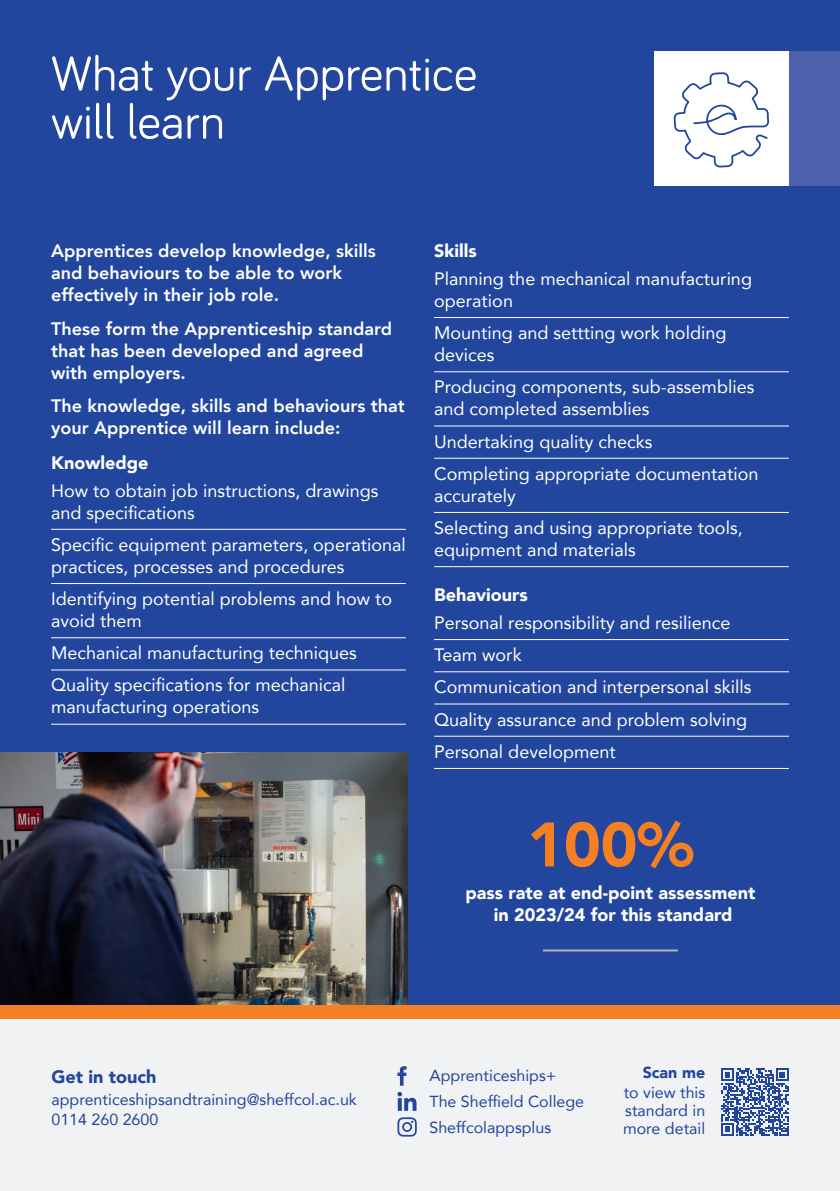
<style>
.page{position:relative;width:840px;height:1191px;background:#fff}
.page>*{position:absolute;margin:0;border:0;box-sizing:border-box;transform-origin:0 0}
.Avenir_10_12_1_5spa_-_white{font:900 62px "Avenir";color:#f57f21}
.t1{font:50px/48px "Bariol";color:#fff}
.Bullets_rule_below_-_Avenir_9_11_2spa_wh{font:18px/22px "Avenir";color:#fff}
.Intro_-_Avenir_Heavy_12_14_3spa_-_white{font:800 18px/22px "Avenir";color:#fff}
.Avenir_10_12_1_5spa_-_white-2{font:900 18px/22px "Avenir";color:#fff;text-align:center}
.t2{font:18px/27.6px "Avenir";color:#22469d}
.Bullet_heading_-_Avenir_Black_9_11_5_2sp{font:900 18px "Avenir";color:#fff}
.t3{font:900 18px "Avenir";color:#22469d}
.to_view_our_standards{font:16px/25.6px "Avenir";color:#22469d}
.Scan_me{font:900 16px "Avenir";color:#22469d}
</style>
<div class="page">
<div style="left:0;top:0;width:839px;height:1005px;background:#22469d"></div>
<div style="left:788px;top:51px;width:51px;height:135px;background:#4d60ac"></div>
<div style="left:653px;top:51px;width:135px;height:135px;background:#fff"></div>
<hr style="left:542px;top:949px;width:135px;height:2px;background:#b2b3b7">
<img style="left:0;top:753px;width:408px;height:252px">
<svg style="left:673px;top:72px;width:96px;height:96px"></svg>
<hr style="left:51px;top:529px;width:354px;height:1px;background:#fff">
<hr style="left:51px;top:583px;width:354px;height:1px;background:#fff">
<hr style="left:51px;top:637px;width:354px;height:1px;background:#fff">
<hr style="left:51px;top:669px;width:354px;height:1px;background:#fff">
<hr style="left:51px;top:723px;width:354px;height:1px;background:#fff">
<hr style="left:434px;top:317px;width:354px;height:1px;background:#fff">
<hr style="left:434px;top:371px;width:354px;height:1px;background:#fff">
<hr style="left:434px;top:425px;width:354px;height:1px;background:#fff">
<hr style="left:434px;top:458px;width:354px;height:1px;background:#fff">
<hr style="left:434px;top:512px;width:354px;height:1px;background:#fff">
<hr style="left:434px;top:566px;width:354px;height:1px;background:#fff">
<hr style="left:434px;top:639px;width:354px;height:1px;background:#fff">
<hr style="left:434px;top:671px;width:354px;height:1px;background:#fff">
<hr style="left:434px;top:703px;width:354px;height:1px;background:#fff">
<hr style="left:434px;top:735px;width:354px;height:1px;background:#fff">
<hr style="left:434px;top:768px;width:354px;height:1px;background:#fff">
<div style="left:0;top:1009px;width:839px;height:182px;background:#f1f2f3"></div>
<svg style="left:397px;top:1066px;width:9px;height:19px"></svg>
<svg style="left:397px;top:1091px;width:19px;height:19px"></svg>
<svg style="left:397px;top:1117px;width:19px;height:19px"></svg>
<div style="left:0;top:1005px;width:839px;height:13px;background:#f57f21"></div>
<svg style="left:721px;top:1068px;width:68px;height:68px"></svg>
<h2 class="t1" style="left:51px;top:47px;width:427px">What your Apprentice will learn</h2>
<p class="Intro_-_Avenir_Heavy_12_14_3spa_-_white" style="left:51px;top:240px;width:326px">Apprentices develop knowledge, skills and behaviours to be able to work effectively in their job role.</p>
<p class="Intro_-_Avenir_Heavy_12_14_3spa_-_white" style="left:51px;top:317px;width:342px">These form the Apprenticeship standard that has been developed and agreed with employers.</p>
<p class="Intro_-_Avenir_Heavy_12_14_3spa_-_white" style="left:51px;top:395px;width:355px">The knowledge, skills and behaviours that your Apprentice will learn include:</p>
<p class="Bullet_heading_-_Avenir_Black_9_11_5_2sp" style="left:51px;top:447px;width:99px">Knowledge</p>
<p class="Bullets_rule_below_-_Avenir_9_11_2spa_wh" style="left:51px;top:479px;width:329px">How to obtain job instructions, drawings and specifications</p>
<p class="Bullets_rule_below_-_Avenir_9_11_2spa_wh" style="left:51px;top:533px;width:356px">Specific equipment parameters, operational practices, processes and procedures</p>
<p class="Bullets_rule_below_-_Avenir_9_11_2spa_wh" style="left:51px;top:587px;width:342px">Identifying potential problems and how to avoid them</p>
<p class="Bullets_rule_below_-_Avenir_9_11_2spa_wh" style="left:51px;top:641px;width:307px">Mechanical manufacturing techniques</p>
<p class="Bullets_rule_below_-_Avenir_9_11_2spa_wh" style="left:51px;top:673px;width:296px">Quality specifications for mechanical manufacturing operations</p>
<p class="Bullet_heading_-_Avenir_Black_9_11_5_2sp" style="left:434px;top:235px;width:44px">Skills</p>
<p class="Bullets_rule_below_-_Avenir_9_11_2spa_wh" style="left:434px;top:267px;width:319px">Planning the mechanical manufacturing operation</p>
<p class="Bullets_rule_below_-_Avenir_9_11_2spa_wh" style="left:434px;top:321px;width:293px">Mounting and settting work holding devices</p>
<p class="Bullets_rule_below_-_Avenir_9_11_2spa_wh" style="left:434px;top:375px;width:321px">Producing components, sub-assemblies and completed assemblies</p>
<p class="Bullets_rule_below_-_Avenir_9_11_2spa_wh" style="left:434px;top:430px;width:220px">Undertaking quality checks</p>
<p class="Bullets_rule_below_-_Avenir_9_11_2spa_wh" style="left:434px;top:462px;width:325px">Completing appropriate documentation accurately</p>
<p class="Bullets_rule_below_-_Avenir_9_11_2spa_wh" style="left:434px;top:516px;width:310px">Selecting and using appropriate tools, equipment and materials</p>
<p class="Bullet_heading_-_Avenir_Black_9_11_5_2sp" style="left:434px;top:579px;width:95px">Behaviours</p>
<p class="Bullets_rule_below_-_Avenir_9_11_2spa_wh" style="left:434px;top:611px;width:298px">Personal responsibility and resilience</p>
<p class="Bullets_rule_below_-_Avenir_9_11_2spa_wh" style="left:434px;top:643px;width:89px">Team work</p>
<p class="Bullets_rule_below_-_Avenir_9_11_2spa_wh" style="left:434px;top:675px;width:318px">Communication and interpersonal skills</p>
<p class="Bullets_rule_below_-_Avenir_9_11_2spa_wh" style="left:434px;top:707px;width:314px">Quality assurance and problem solving</p>
<p class="Bullets_rule_below_-_Avenir_9_11_2spa_wh" style="left:434px;top:740px;width:183px">Personal development</p>
<p class="Avenir_10_12_1_5spa_-_white" style="left:527px;top:791px;width:168px">100%</p>
<p class="Avenir_10_12_1_5spa_-_white-2" style="left:465px;top:881px;width:291px">pass rate at end-point assessment in 2023/24 for this standard</p>
<p class="t2" style="left:83px;top:1059px;width:175px">Apprenticeships+<br>The Sheffield College</p>
<p class="t3" style="left:51px;top:1061px;width:106px">Get in touch</p>
<p class="to_view_our_standards" style="left:51px;top:1089px;width:307px;line-height:20px">apprenticeshipsandtraining@sheffcol.ac.uk<br>0114 260 2600</p>
<p class="to_view_our_standards" style="left:429px;top:1062px;width:156px">Apprenticeships+<br>The Sheffield College<br>Sheffcolappsplus</p>
<p class="Scan_me" style="left:642px;top:1058px;width:64px">Scan me</p>
<p class="to_view_our_standards" style="left:622px;top:1083px;width:84px;line-height:18px;text-align:justify">to view this standard in more detail</p>
</div>
